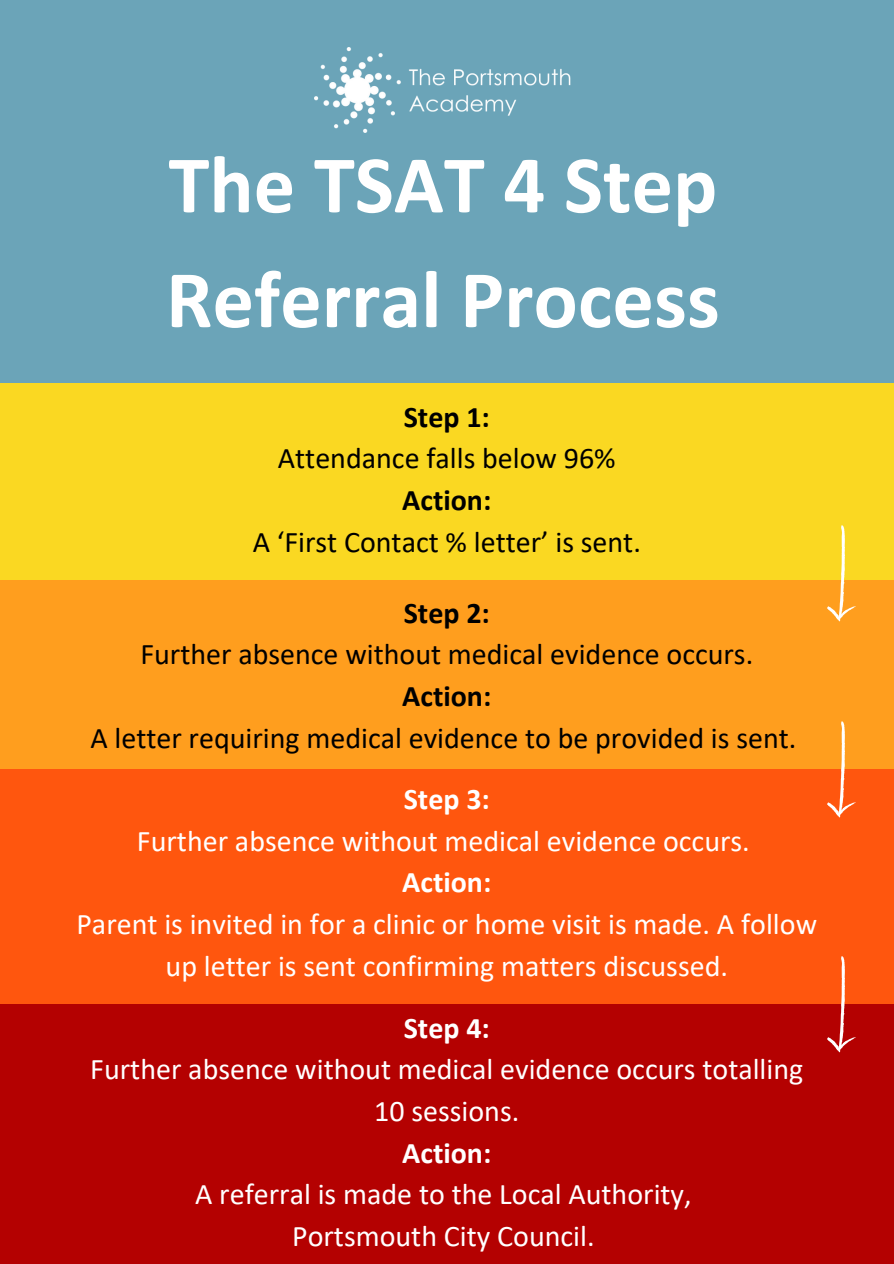
<style>
.page{position:relative;width:894px;height:1264px;background:#fff}
.page>*{position:absolute;margin:0;border:0;box-sizing:border-box;transform-origin:0 0}
.t1{font:700 82.5px/114.8px "Calibri";color:#fff}
.t2{font:30px/41.7px "Calibri";color:#fff;text-align:center}
.t3{font:30px "Calibri";color:#000}
.t4{font:700 30px "Calibri";color:#000}
.t5{font:700 30px "Calibri";color:#fff}
</style>
<div class="page">
<div style="left:0;top:0;width:893px;height:1263px;background:#6ba4b8"></div>
<img style="left:314px;top:47px;width:257px;height:85px">
<div style="left:0;top:573px;width:893px;height:196px;background:#ff9e1e"></div>
<div style="left:0;top:383px;width:893px;height:196px;background:#fad822"></div>
<div style="left:0;top:959px;width:893px;height:304px;background:#b40101"></div>
<div style="left:0;top:769px;width:893px;height:235px;background:#ff560e"></div>
<svg style="left:826px;top:525px;width:29px;height:97px"></svg>
<svg style="left:827px;top:721px;width:28px;height:97px"></svg>
<svg style="left:827px;top:956px;width:28px;height:97px"></svg>
<p class="t1" style="left:166px;top:134px;width:555px">The TSAT 4 Step<br>Referral Process</p>
<p class="t4" style="left:403px;top:404px;width:87px">Step 1:</p>
<p class="t3" style="left:278px;top:446px;width:339px">Attendance falls below 96%</p>
<p class="t4" style="left:402px;top:487px;width:90px">Action:</p>
<p class="t3" style="left:252px;top:529px;width:389px">A ‘First Contact % letter’ is sent.</p>
<h1 class="t4" style="left:403px;top:600px;width:87px">Step 2:</h1>
<p class="t3" style="left:140px;top:641px;width:614px">Further absence without medical evidence occurs.</p>
<p class="t4" style="left:402px;top:683px;width:90px">Action:</p>
<p class="t3" style="left:90px;top:725px;width:707px">A letter requiring medical evidence to be provided is sent.</p>
<p class="t5" style="left:403px;top:786px;width:87px">Step 3:</p>
<p class="t2" style="left:137px;top:822px;width:614px">Further absence without medical evidence occurs.</p>
<p class="t5" style="left:402px;top:869px;width:90px">Action:</p>
<p class="t2" style="left:76px;top:905px;width:742px">Parent is invited in for a clinic or home visit is made. A follow up letter is sent confirming matters discussed.</p>
<p class="t5" style="left:403px;top:1015px;width:87px">Step 4:</p>
<p class="t2" style="left:90px;top:1051px;width:714px">Further absence without medical evidence occurs totalling<br>10 sessions.</p>
<p class="t5" style="left:402px;top:1140px;width:90px">Action:</p>
<p class="t2" style="left:195px;top:1175px;width:498px">A referral is made to the Local Authority,</p>
<p class="t2" style="left:292px;top:1217px;width:304px">Portsmouth City Council.</p>
</div>
